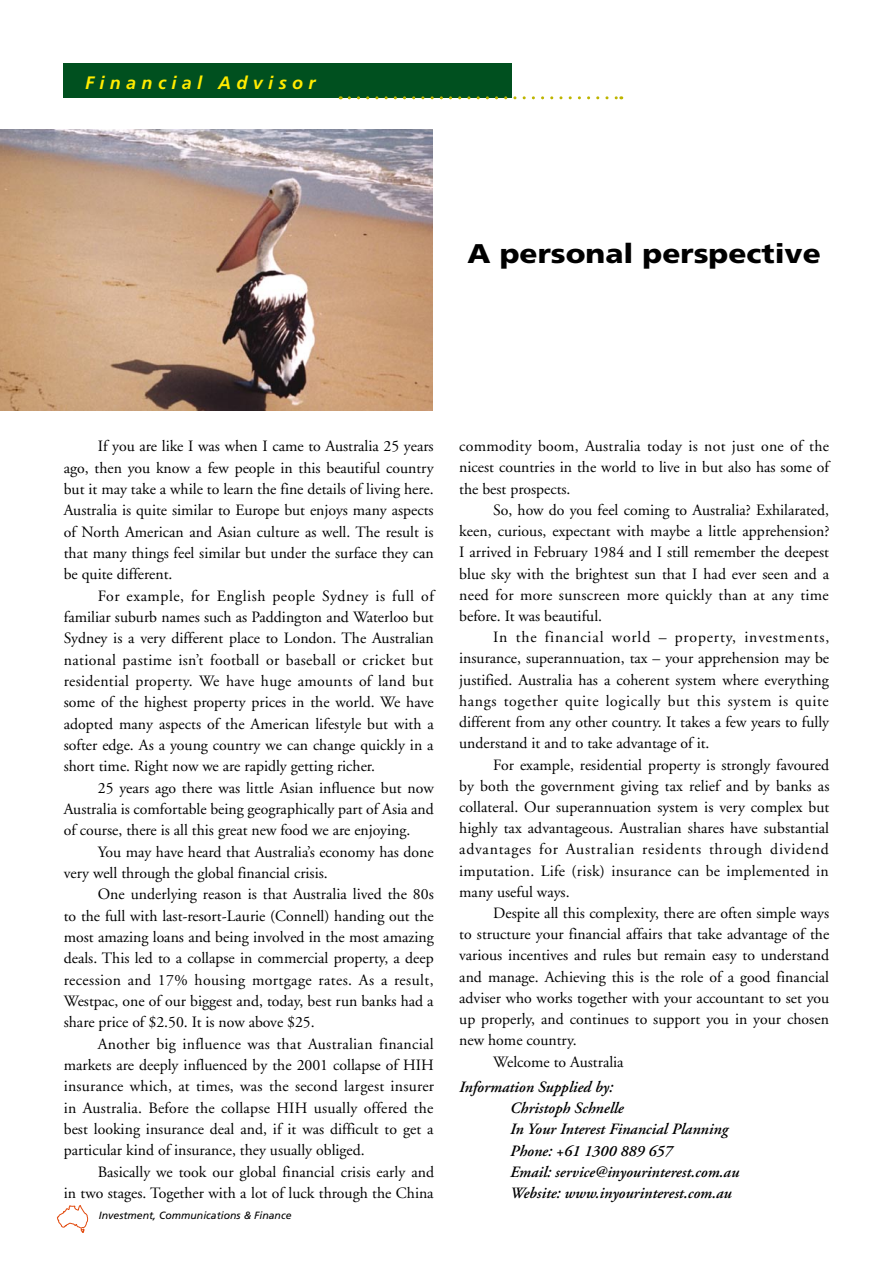
<style>
.page{position:relative;width:893px;height:1263px;background:#fff}
.page>*{position:absolute;margin:0;border:0;box-sizing:border-box;transform-origin:0 0}
.t1{font:900 27px "Frutiger";color:#000;scale:1.1 1}
.t2{font:italic 700 18px "Frutiger";letter-spacing:.3em;color:#ffec00}
.t3{font:15.75px/21.3px "Adobe Garamond";color:#000;text-align:justify}
.t4{font:italic 600 15.75px/21.1px "Adobe Garamond";color:#000}
.t5{font:italic 10.5px "Frutiger";color:#000}
</style>
<div class="page">
<svg style="left:57px;top:1205px;width:31px;height:28px"></svg>
<div style="left:64px;top:64px;width:448px;height:34px;background:#00501f"></div>
<svg style="left:349px;top:96px;width:273px;height:3px"></svg>
<img style="left:0;top:129px;width:433px;height:281px">
<p class="t2" style="left:85px;top:72px;width:232px">Financial Advisor</p>
<h1 class="t1" style="left:468px;top:238px;width:323px">A personal perspective</h1>
<p class="t3" style="left:64px;top:436px;width:371px;text-indent:34px">If you are like I was when I came to Australia 25 years ago, then you know a few people in this beautiful country but it may take a while to learn the fine details of living here.<br>Australia is quite similar to Europe but enjoys many aspects of North American and Asian culture as well. The result is that many things feel similar but under the surface they can be quite different.</p>
<p class="t3" style="left:64px;top:585px;width:372px;text-indent:34px">For example, for English people Sydney is full of familiar suburb names such as Paddington and Waterloo but Sydney is a very different place to London. The Australian national pastime isn’t football or baseball or cricket but residential property. We have huge amounts of land but some of the highest property prices in the world. We have adopted many aspects of the American lifestyle but with a softer edge. As a young country we can change quickly in a short time. Right now we are rapidly getting richer.</p>
<p class="t3" style="left:64px;top:777px;width:371px;text-indent:34px">25 years ago there was little Asian influence but now Australia is comfortable being geographically part of Asia and of course, there is all this great new food we are enjoying.</p>
<p class="t3" style="left:64px;top:841px;width:371px;text-indent:34px">You may have heard that Australia’s economy has done very well through the global financial crisis.</p>
<p class="t3" style="left:64px;top:884px;width:372px;text-indent:34px">One underlying reason is that Australia lived the 80s to the full with last-resort-Laurie (Connell) handing out the most amazing loans and being involved in the most amazing deals. This led to a collapse in commercial property, a deep recession and 17% housing mortgage rates. As a result, Westpac, one of our biggest and, today, best run banks had a share price of $2.50. It is now above $25.</p>
<p class="t3" style="left:64px;top:1033px;width:372px;text-indent:34px">Another big influence was that Australian financial markets are deeply influenced by the 2001 collapse of HIH insurance which, at times, was the second largest insurer in Australia. Before the collapse HIH usually offered the best looking insurance deal and, if it was difficult to get a particular kind of insurance, they usually obliged.</p>
<p class="t3" style="left:64px;top:1161px;width:372px;text-align:right">Basically we took our global financial crisis early and<br>in two stages. Together with a lot of luck through the China</p>
<p class="t5" style="left:99px;top:1209px;width:194px">Investment, Communications &amp; Finance</p>
<p class="t3" style="left:459px;top:436px;width:371px">commodity boom, Australia today is not just one of the nicest countries in the world to live in but also has some of the best prospects.</p>
<p class="t3" style="left:459px;top:500px;width:372px;text-indent:34px">So, how do you feel coming to Australia? Exhilarated, keen, curious, expectant with maybe a little apprehension?<br>I arrived in February 1984 and I still remember the deepest blue sky with the brightest sun that I had ever seen and a need for more sunscreen more quickly than at any time before. It was beautiful.</p>
<p class="t3" style="left:459px;top:627px;width:372px;text-indent:34px">In the financial world – property, investments, insurance, superannuation, tax – your apprehension may be justified. Australia has a coherent system where everything hangs together quite logically but this system is quite different from any other country. It takes a few years to fully understand it and to take advantage of it.</p>
<p class="t3" style="left:459px;top:754px;width:372px;text-indent:34px">For example, residential property is strongly favoured by both the government giving tax relief and by banks as collateral. Our superannuation system is very complex but highly tax advantageous. Australian shares have substantial advantages for Australian residents through dividend imputation. Life (risk) insurance can be implemented in many useful ways.</p>
<p class="t3" style="left:493px;top:903px;width:337px">Despite all this complexity, there are often simple ways</p>
<p class="t3" style="left:459px;top:924px;width:371px">to structure your financial affairs that take advantage of the</p>
<p class="t3" style="left:459px;top:945px;width:371px">various incentives and rules but remain easy to understand</p>
<p class="t3" style="left:459px;top:966px;width:371px">and manage. Achieving this is the role of a good financial</p>
<p class="t3" style="left:459px;top:988px;width:371px">adviser who works together with your accountant to set you</p>
<p class="t3" style="left:459px;top:1009px;width:371px">up properly, and continues to support you in your chosen</p>
<p class="t3" style="left:459px;top:1030px;width:119px">new home country.</p>
<p class="t3" style="left:493px;top:1051px;width:132px">Welcome to Australia</p>
<p class="t4" style="left:510px;top:1077px;width:230px;text-indent:-51px">Information Supplied by:<br>Christoph Schnelle<br>In Your Interest Financial Planning<br>Phone: +61 1300 889 657<br>Email: service@inyourinterest.com.au<br>Website: www.inyourinterest.com.au</p>
</div>
